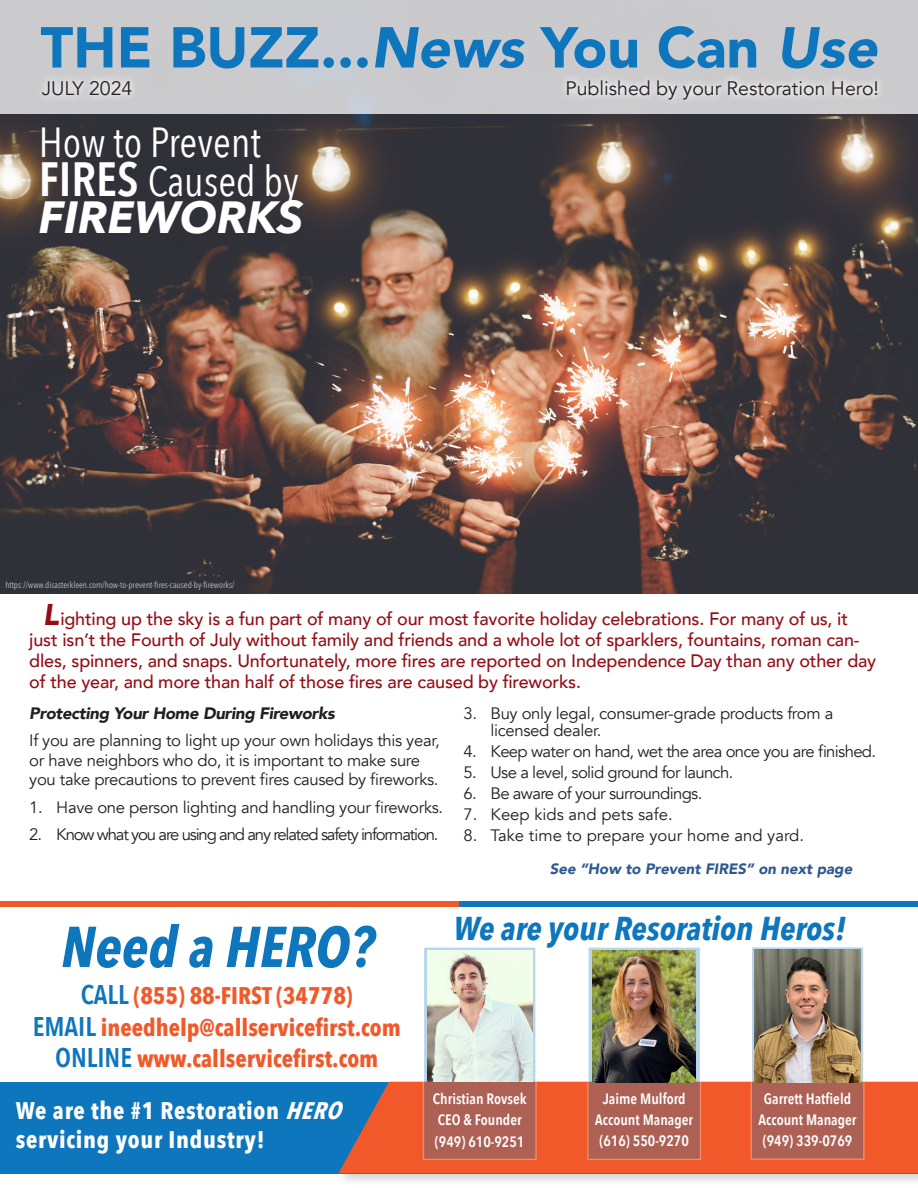
<style>
.page{position:relative;width:918px;height:1188px;background:#fff}
.page>*{position:absolute;margin:0;border:0;box-sizing:border-box;transform-origin:0 0}
.t1{font:900 57px "Avenir";color:#0e76bc}
.t2{font:italic 700 57px "Avenir Next Condensed";color:#0e76bc}
.t3{font:italic 700 45px "Avenir Next";color:#fff}
.t4{font:42px "Avenir Next Condensed";color:#fff}
.t5{font:italic 700 33px "Avenir Next Condensed";color:#0e76bc}
.t6{font:700 24px/31.5px "Avenir Next Condensed";color:#f1592a;text-align:center}
.t7{font:700 24px "Avenir Next Condensed";letter-spacing:.03em;color:#fff}
.t8{font:19.5px "Avenir";color:#231f20}
.t9{font:500 18px/21px "Avenir";letter-spacing:-.01em;color:#940e15}
.t10{font:16.5px/19.5px "Avenir";letter-spacing:-.02em;color:#231f20}
.t11{font:16.5px "Avenir";letter-spacing:-.04em;color:#231f20}
.t12{font:16.5px "Avenir";color:#231f20}
.t13{font:16.5px "Avenir";letter-spacing:-.07em;color:#231f20}
.t14{font:italic 900 16.5px "Avenir";letter-spacing:-.02em;color:#231f20}
.t15{font:600 15px "Avenir Next Condensed";color:#fff}
.t16{font:italic 900 15px "Avenir";color:#2e598e}
.t17{font:9px "Avenir Next Condensed";color:#bcbdc0}
.s1{font-style:italic}
.s2{font-weight:600;font-size:48px}
.s3{font-weight:900;font-style:italic;font-size:30px}
.s4{font-weight:600;font-size:27px;color:#0e76bc}
</style>
<div class="page">
<img style="left:0;top:114px;width:918px;height:480px">
<div style="left:0;top:1082px;width:918px;height:91px;background:#0e76bc"></div>
<div style="left:0;top:0;width:918px;height:114px;background:#cbcbcd"></div>
<div style="left:35px;top:74px;width:105px;height:29px;background:linear-gradient(to right,#d4d4d6,#d7d7d9)"></div>
<svg style="left:565px;top:79px;width:315px;height:20px;fill:#d9d9da"></svg>
<div style="left:336px;top:1078px;width:582px;height:108px;background:#231f20;opacity:.2"></div>
<svg style="left:338px;top:1082px;width:580px;height:91px;fill:#f1592a"></svg>
<div style="left:60px;top:901px;width:858px;height:6px;background:#0e76bc"></div>
<div style="left:0;top:901px;width:459px;height:6px;background:#f1592a"></div>
<svg style="left:587px;top:947px;width:114px;height:213px;fill:#ad6155"></svg>
<img style="left:593px;top:950px;width:103px;height:132px">
<svg style="left:423px;top:947px;width:114px;height:213px;fill:#ad6155"></svg>
<img style="left:428px;top:951px;width:104px;height:131px">
<svg style="left:751px;top:947px;width:114px;height:213px;fill:#ad6155"></svg>
<img style="left:755px;top:949px;width:105px;height:133px">
<p class="t1" style="left:41px;top:-1px;width:838px">THE BUZZ...<span class="s1">News</span> You Can <span class="s1">Use</span></p>
<p class="t8" style="left:42px;top:77px;width:92px">JULY 2024</p>
<p class="t8" style="left:566px;top:77px;width:315px">Published by your Restoration Hero!</p>
<p class="t4" style="left:39px;top:106px;width:224px">How to Prevent</p>
<p class="t4" style="left:39px;top:145px;width:261px"><span class="s2">FIRES</span> Caused by</p>
<p class="t3" style="left:39px;top:179px;width:266px">FIREWORKS</p>
<p class="t17" style="left:5px;top:577px;width:230px">https://www.disasterkleen.com/how-to-prevent-fires-caused-by-fireworks/</p>
<p class="t9" style="left:29px;top:607px;width:849px;text-indent:14px"><span class="s3">L</span>ighting up the sky is a fun part of many of our most favorite holiday celebrations. For many of us, it just isn’t the Fourth of July without family and friends and a whole lot of sparklers, fountains, roman can&shy;dles, spinners, and snaps. Unfortunately, more fires are reported on Independence Day than any other day of the year, and more than half of those fires are caused by fireworks.</p>
<p class="t14" style="left:29px;top:700px;width:307px">Protecting Your Home During Fireworks</p>
<p class="t10" style="left:29px;top:731px;width:412px">If you are planning to light up your own holidays this year, or have neighbors who do, it is important to make sure you take precautions to prevent fires caused by fireworks.</p>
<p class="t10" style="left:29px;top:798px;width:415px">1. Have one person lighting and handling your fireworks.</p>
<p class="t13" style="left:29px;top:825px;width:411px">2. Know what you are using and any related safety information.</p>
<p class="t10" style="left:490px;top:705px;width:344px;line-height:16.5px;text-indent:-27px">3. Buy only legal, consumer-grade products from a licensed dealer.</p>
<p class="t11" style="left:463px;top:741px;width:414px">4. Keep water on hand, wet the area once you are finished.</p>
<p class="t11" style="left:463px;top:762px;width:271px">5. Use a level, solid ground for launch.</p>
<p class="t11" style="left:463px;top:783px;width:240px">6. Be aware of your surroundings.</p>
<p class="t12" style="left:463px;top:804px;width:211px">7. Keep kids and pets safe.</p>
<p class="t12" style="left:463px;top:826px;width:342px">8. Take time to prepare your home and yard.</p>
<p class="t16" style="left:550px;top:856px;width:304px">See “How to Prevent FIRES” on next page</p>
<p class="t2" style="left:61px;top:912px;width:314px">Need a HERO?</p>
<h3 class="t6" style="left:33px;top:980px;width:370px"><span class="s4">CALL</span> (855) 88-FIRST (34778)<br><span class="s4">EMAIL</span> ineedhelp@callservicefirst.com<br><span class="s4">ONLINE</span> www.callservicefirst.com</h3>
<p class="t5" style="left:453px;top:908px;width:394px">We are your Resoration Heros!</p>
<p class="t7" style="left:16px;top:1096px;width:335px">We are the #1 Restoration <span class="s1">HERO</span></p>
<p class="t7" style="left:16px;top:1124px;width:250px">servicing your Industry!</p>
<p class="t15" style="left:433px;top:1086px;width:95px">Christian Rovsek</p>
<p class="t15" style="left:438px;top:1107px;width:86px">CEO &amp; Founder</p>
<p class="t15" style="left:435px;top:1128px;width:91px">(949) 610-9251</p>
<p class="t15" style="left:603px;top:1086px;width:84px">Jaime Mulford</p>
<p class="t15" style="left:595px;top:1107px;width:100px">Account Manager</p>
<p class="t15" style="left:599px;top:1128px;width:91px">(616) 550-9270</p>
<p class="t15" style="left:764px;top:1086px;width:89px">Garrett Hatfield</p>
<p class="t15" style="left:759px;top:1107px;width:100px">Account Manager</p>
<p class="t15" style="left:763px;top:1128px;width:91px">(949) 339-0769</p>
</div>
